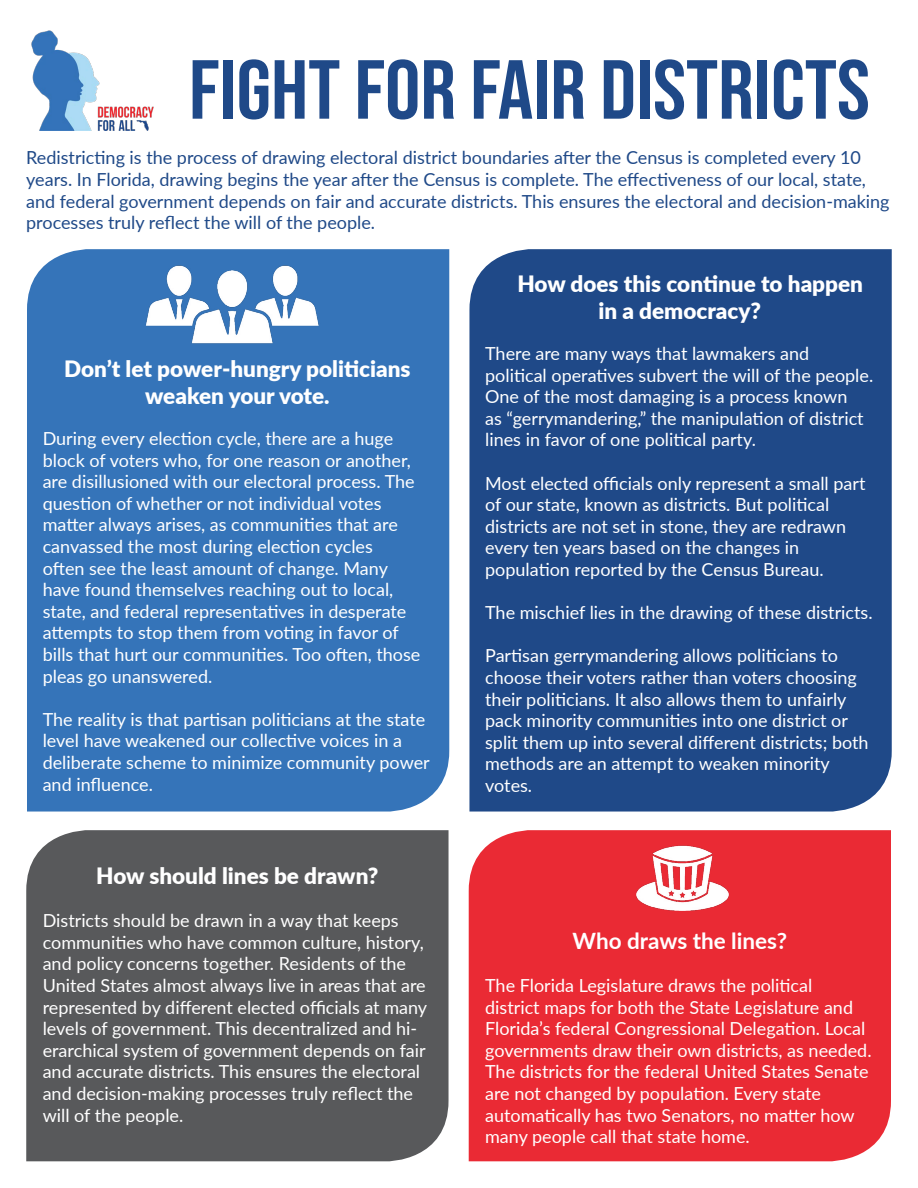
<style>
.page{position:relative;width:918px;height:1188px;background:#fff}
.page>*{position:absolute;margin:0;border:0;box-sizing:border-box;transform-origin:0 0}
.t1{font:83.55px "Bebas Neue";color:#1f4988;scale:1.06 1}
.t2{font:900 22.5px/27px "Lato";color:#fff;text-align:center}
.t3{font:700 22.5px "Lato";color:#fff}
.t4{font:18px/21.6px "Lato";color:#fff}
.t5{font:18px/21.6px "Lato";color:#1f4988}
</style>
<div class="page">
<div style="left:27px;top:249px;width:422px;height:563px;background:#3574b9"></div>
<div style="left:469px;top:830px;width:422px;height:331px;background:#ea2a34"></div>
<div style="left:26px;top:830px;width:423px;height:331px;background:#58595b"></div>
<div style="left:469px;top:249px;width:423px;height:563px;background:#1f4988"></div>
<img style="left:31px;top:31px;width:123px;height:100px">
<img style="left:138px;top:261px;width:192px;height:97px">
<img style="left:623px;top:842px;width:114px;height:78px">
<h1 class="t1" style="left:189px;top:42px;width:644px">FIGHT FOR FAIR DISTRICTS</h1>
<p class="t5" style="left:26px;top:146px;width:865px">Redistricting is the process of drawing electoral district boundaries after the Census is completed every 10 years. In Florida, drawing begins the year after the Census is complete. The effectiveness of our local, state, and federal government depends on fair and accurate districts. This ensures the electoral and decision-making processes truly reflect the will of the people.</p>
<p class="t2" style="left:64px;top:354px;width:348px">Don’t let power-hungry politicians weaken your vote.</p>
<p class="t4" style="left:43px;top:427px;width:379px">During every election cycle, there are a huge block of voters who, for one reason or another, are disillusioned with our electoral process. The question of whether or not individual votes matter always arises, as communities that are canvassed the most during election cycles<br>often see the least amount of change. Many have found themselves reaching out to local, state, and federal representatives in desperate attempts to stop them from voting in favor of bills that hurt our communities. Too often, those pleas go unanswered.</p>
<p class="t4" style="left:43px;top:708px;width:389px">The reality is that partisan politicians at the state level have weakened our collective voices in a deliberate scheme to minimize community power and influence.</p>
<p class="t2" style="left:96px;top:861px;width:284px">How should lines be drawn?</p>
<p class="t4" style="left:43px;top:909px;width:386px">Districts should be drawn in a way that keeps communities who have common culture, history, and policy concerns together. Residents of the United States almost always live in areas that are represented by different elected officials at many levels of government. This decentralized and hi&shy;erarchical system of government depends on fair and accurate districts. This ensures the electoral and decision-making processes truly reflect the will of the people.</p>
<p class="t2" style="left:598px;top:269px;width:266px;text-align:left;text-indent:-81px">How does this continue to happen in a democracy?</p>
<p class="t4" style="left:485px;top:342px;width:390px">There are many ways that lawmakers and political operatives subvert the will of the people.<br>One of the most damaging is a process known<br>as “gerrymandering,” the manipulation of district lines in favor of one political party.</p>
<p class="t4" style="left:485px;top:471px;width:382px">Most elected officials only represent a small part of our state, known as districts. But political districts are not set in stone, they are redrawn every ten years based on the changes in population reported by the Census Bureau.</p>
<p class="t4" style="left:485px;top:601px;width:389px">The mischief lies in the drawing of these districts.</p>
<p class="t4" style="left:485px;top:644px;width:385px">Partisan gerrymandering allows politicians to choose their voters rather than voters choosing their politicians. It also allows them to unfairly pack minority communities into one district or split them up into several different districts; both methods are an attempt to weaken minority votes.</p>
<p class="t3" style="left:573px;top:924px;width:216px">Who draws the lines?</p>
<p class="t4" style="left:485px;top:974px;width:388px">The Florida Legislature draws the political<br>district maps for both the State Legislature and Florida’s federal Congressional Delegation. Local governments draw their own districts, as needed.<br>The districts for the federal United States Senate are not changed by population. Every state automatically has two Senators, no matter how many people call that state home.</p>
</div>
